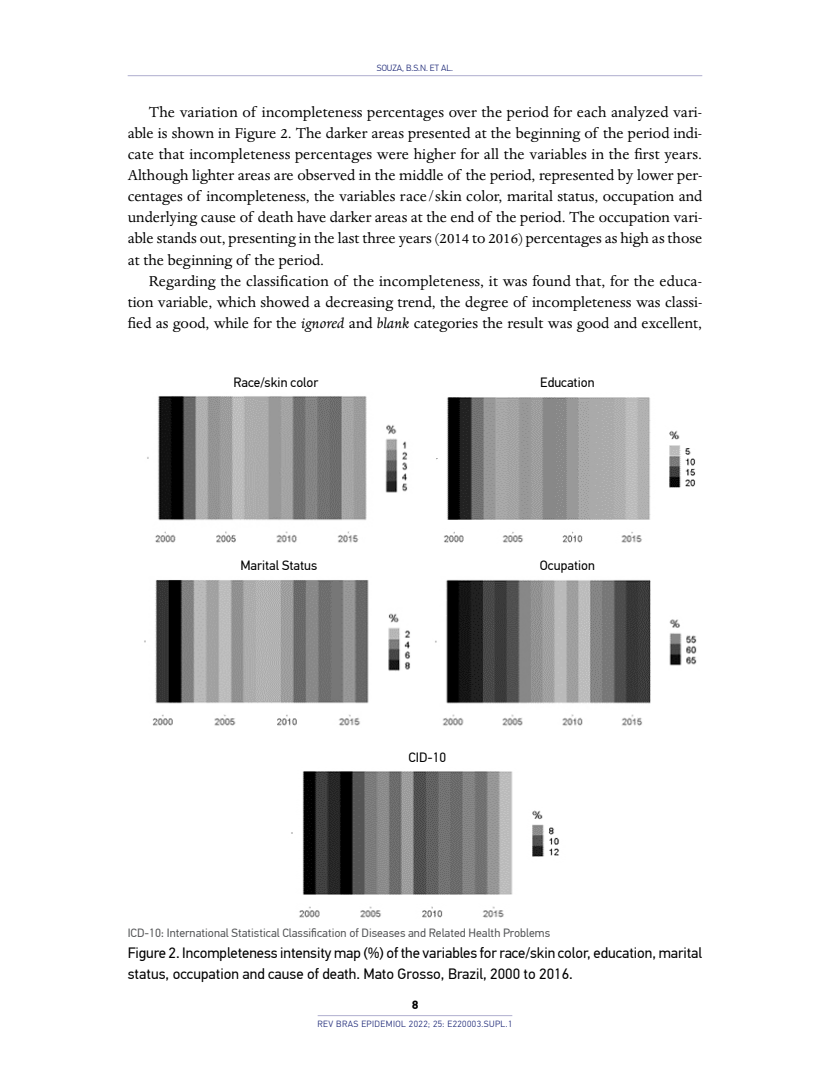
<style>
.page{position:relative;width:830px;height:1085px;background:#fff}
.page>*{position:absolute;margin:0;border:0;box-sizing:border-box;transform-origin:0 0}
.t1{font:16.5px/21px "Dante MT Std";color:#000;text-align:justify}
.t2{font:15px/21px "PF Din Text Pro";letter-spacing:-.005em;color:#000}
.t3{font:13.5px "PF Din Text Pro";color:#000}
.t4{font:12px "PF Din Text Pro";color:#58595b}
.t5{font:700 12px "PF Din Text Pro";color:#000}
.t6{font:300 9px "PF Din Text Pro";letter-spacing:.05em;color:#1d2877}
.t7{font:300 9px "PF Din Text Pro";color:#1d2877}
.s1{font-style:italic}
</style>
<div class="page">
<hr style="left:128px;top:75px;width:574px;height:1px;background:#afaecf">
<hr style="left:317px;top:1015px;width:195px;height:1px;background:#afaecf">
<img style="left:147px;top:396px;width:261px;height:147px">
<img style="left:436px;top:397px;width:260px;height:146px">
<img style="left:144px;top:580px;width:266px;height:146px">
<img style="left:435px;top:579px;width:262px;height:147px">
<img style="left:291px;top:771px;width:268px;height:147px">
<p class="t7" style="left:376px;top:63px;width:78px">SOUZA, B.S.N. ET AL.</p>
<p class="t1" style="left:128px;top:102px;width:576px;text-indent:21px">The variation of incompleteness percentages over the period for each analyzed vari&shy;able is shown in Figure 2. The darker areas presented at the beginning of the period indi&shy;cate that incompleteness percentages were higher for all the variables in the first years.<br>Although lighter areas are observed in the middle of the period, represented by lower per&shy;centages of incompleteness, the variables race/skin color, marital status, occupation and underlying cause of death have darker areas at the end of the period. The occupation vari&shy;able stands out, presenting in the last three years (2014 to 2016) percentages as high as those at the beginning of the period.</p>
<p class="t1" style="left:128px;top:270px;width:576px;text-indent:21px">Regarding the classification of the incompleteness, it was found that, for the educa&shy;tion variable, which showed a decreasing trend, the degree of incompleteness was classi&shy;fied as good, while for the <span class="s1">ignored</span> and <span class="s1">blank</span> categories the result was good and excellent,</p>
<p class="t3" style="left:233px;top:374px;width:86px">Race/skin color</p>
<p class="t3" style="left:240px;top:557px;width:78px">Marital Status</p>
<p class="t3" style="left:408px;top:749px;width:39px">CID-10</p>
<p class="t3" style="left:540px;top:374px;width:56px">Education</p>
<p class="t3" style="left:539px;top:557px;width:56px">Ocupation</p>
<p class="t4" style="left:128px;top:925px;width:424px">ICD-10: International Statistical Classification of Diseases and Related Health Problems</p>
<p class="t2" style="left:128px;top:941px;width:575px">Figure 2. Incompleteness intensity map (%) of the variables for race/skin color, education, marital status, occupation and cause of death. Mato Grosso, Brazil, 2000 to 2016.</p>
<p class="t5" style="left:411px;top:997px;width:8px">8</p>
<p class="t6" style="left:317px;top:1018px;width:196px">REV BRAS EPIDEMIOL 2022; 25: E220003.SUPL.1</p>
</div>
